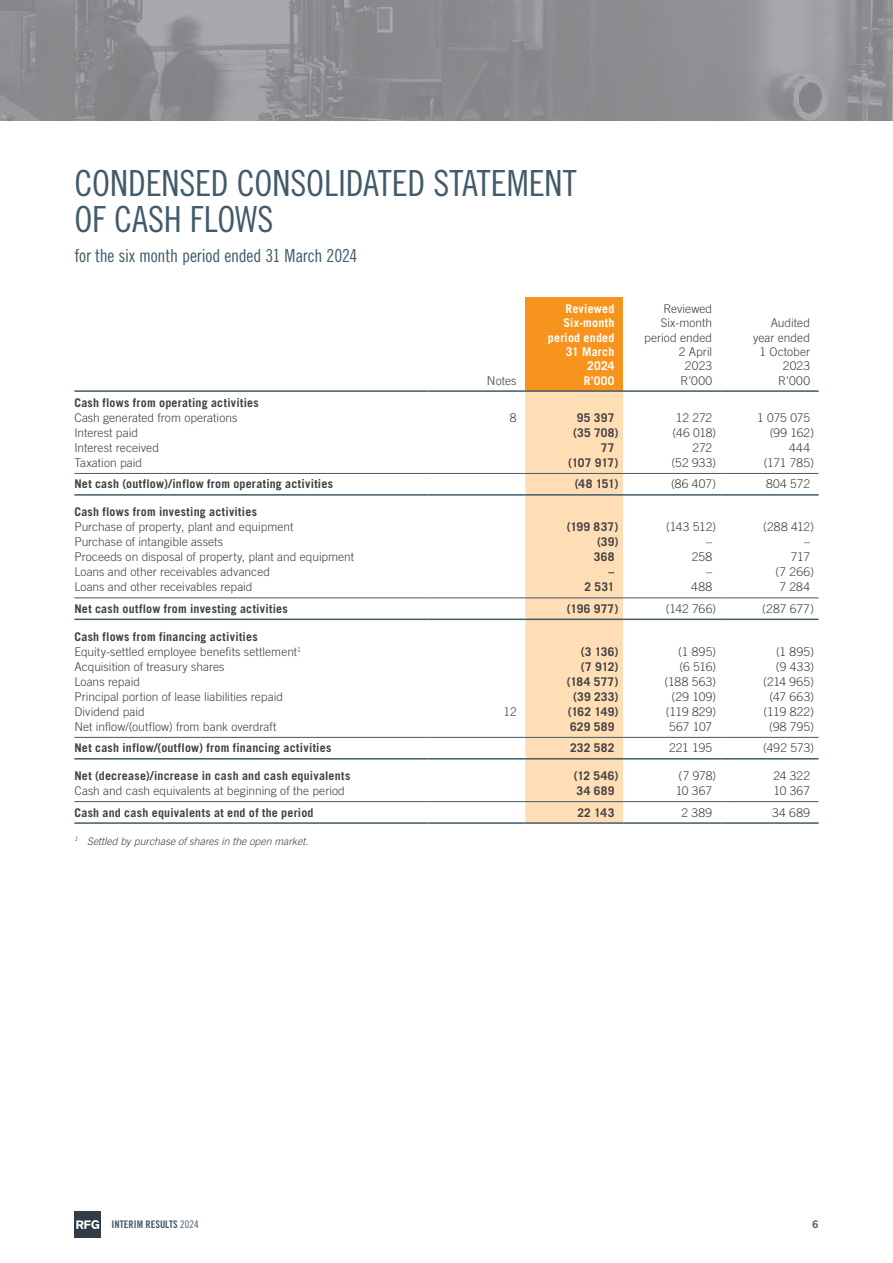
<style>
.page{position:relative;width:893px;height:1263px;background:#fff}
.page>*{position:absolute;margin:0;border:0;box-sizing:border-box;transform-origin:0 0}
.t1{font:36px/36px "Trade Gothic LT Std Cn 18";letter-spacing:-.005em;color:#425a69}
.t2{font:18px "Trade Gothic LT Std Cn 18";letter-spacing:-.01em;color:#425a69}
.t3{font:300 12px/14.4px "Trade Gothic LT Std";letter-spacing:.005em;color:#414042;text-align:right}
.t4{font:700 12px "Trade Gothic LT Std";letter-spacing:.02em;color:#414042}
.t5{font:700 12px/14.4px "Trade Gothic LT Std";letter-spacing:.02em;color:#fff;text-align:right}
.t6{font:italic 300 10.5px "Trade Gothic LT Std";color:#414042}
.t7{font:10.5px "Trade Gothic LT Std Bd Cn 20";color:#425a69}
.t8{font:10.5px "Trade Gothic LT Std Bd 2";color:#425a69}
.s1{font-weight:700}
.s2{font-family:"Trade Gothic LT Std Cn 18"}
</style>
<div class="page">
<img style="left:0;top:0;width:893px;height:120px">
<div style="left:525px;top:298px;width:98px;height:93px;background:#f7941e"></div>
<div style="left:525px;top:392px;width:98px;height:430px;background:#ffdeb6"></div>
<hr style="left:74px;top:473px;width:353px;height:1px;background:#425a69">
<hr style="left:427px;top:473px;width:98px;height:1px;background:#425a69">
<hr style="left:623px;top:473px;width:98px;height:1px;background:#425a69">
<hr style="left:721px;top:473px;width:98px;height:1px;background:#425a69">
<hr style="left:525px;top:473px;width:98px;height:1px;background:#425a69">
<hr style="left:74px;top:494px;width:353px;height:2px;background:#425a69">
<hr style="left:427px;top:494px;width:98px;height:2px;background:#425a69">
<hr style="left:623px;top:494px;width:98px;height:2px;background:#425a69">
<hr style="left:721px;top:494px;width:98px;height:2px;background:#425a69">
<hr style="left:525px;top:494px;width:98px;height:2px;background:#425a69">
<hr style="left:74px;top:618px;width:353px;height:2px;background:#425a69">
<hr style="left:427px;top:618px;width:98px;height:2px;background:#425a69">
<hr style="left:623px;top:618px;width:98px;height:2px;background:#425a69">
<hr style="left:721px;top:618px;width:98px;height:2px;background:#425a69">
<hr style="left:525px;top:618px;width:98px;height:2px;background:#425a69">
<hr style="left:74px;top:737px;width:353px;height:1px;background:#425a69">
<hr style="left:427px;top:737px;width:98px;height:1px;background:#425a69">
<hr style="left:623px;top:737px;width:98px;height:1px;background:#425a69">
<hr style="left:721px;top:737px;width:98px;height:1px;background:#425a69">
<hr style="left:525px;top:737px;width:98px;height:1px;background:#425a69">
<hr style="left:74px;top:758px;width:353px;height:1px;background:#425a69">
<hr style="left:427px;top:758px;width:98px;height:1px;background:#425a69">
<hr style="left:623px;top:758px;width:98px;height:1px;background:#425a69">
<hr style="left:721px;top:758px;width:98px;height:1px;background:#425a69">
<hr style="left:525px;top:758px;width:98px;height:1px;background:#425a69">
<hr style="left:74px;top:801px;width:353px;height:1px;background:#425a69">
<hr style="left:427px;top:801px;width:98px;height:1px;background:#425a69">
<hr style="left:623px;top:801px;width:98px;height:1px;background:#425a69">
<hr style="left:721px;top:801px;width:98px;height:1px;background:#425a69">
<hr style="left:74px;top:822px;width:353px;height:2px;background:#425a69">
<hr style="left:427px;top:822px;width:98px;height:2px;background:#425a69">
<hr style="left:623px;top:822px;width:98px;height:2px;background:#425a69">
<hr style="left:721px;top:822px;width:98px;height:2px;background:#425a69">
<hr style="left:525px;top:801px;width:98px;height:1px;background:#425a69">
<hr style="left:525px;top:822px;width:98px;height:2px;background:#425a69">
<hr style="left:74px;top:597px;width:353px;height:1px;background:#425a69">
<hr style="left:427px;top:597px;width:98px;height:1px;background:#425a69">
<hr style="left:525px;top:597px;width:98px;height:1px;background:#425a69">
<hr style="left:623px;top:597px;width:98px;height:1px;background:#425a69">
<hr style="left:721px;top:597px;width:98px;height:1px;background:#425a69">
<hr style="left:525px;top:390px;width:98px;height:2px;background:#425a69">
<hr style="left:623px;top:390px;width:98px;height:2px;background:#425a69">
<hr style="left:721px;top:390px;width:98px;height:2px;background:#425a69">
<hr style="left:427px;top:390px;width:98px;height:2px;background:#425a69">
<hr style="left:74px;top:390px;width:353px;height:2px;background:#425a69">
<svg style="left:74px;top:1211px;width:27px;height:27px"></svg>
<h1 class="t1" style="left:74px;top:165px;width:504px">CONDENSED CONSOLIDATED STATEMENT<br>OF CASH FLOWS</h1>
<h2 class="t2" style="left:74px;top:245px;width:285px">for the six month period ended 31 March 2024</h2>
<p class="t3" style="left:487px;top:373px;width:31px">Notes</p>
<p class="t5" style="left:548px;top:301px;width:68px">Reviewed<br>Six-month period ended<br>31 March<br>2024<br>R’000</p>
<p class="t3" style="left:644px;top:301px;width:70px">Reviewed<br>Six-month period ended<br>2 April<br>2023<br>R’000</p>
<p class="t3" style="left:753px;top:315px;width:59px">Audited year ended<br>1 October<br>2023<br>R’000</p>
<p class="t4" style="left:74px;top:395px;width:186px">Cash flows from operating activities</p>
<p class="t3" style="left:74px;top:410px;width:165px">Cash generated from operations</p>
<p class="t3" style="left:510px;top:410px;width:8px">8</p>
<p class="t4" style="left:577px;top:410px;width:39px">95 397</p>
<p class="t3" style="left:676px;top:410px;width:38px">12 272</p>
<p class="t3" style="left:757px;top:410px;width:54px">1 075 075</p>
<p class="t3" style="left:74px;top:425px;width:65px">Interest paid</p>
<p class="t4" style="left:573px;top:425px;width:47px">(35 708)</p>
<p class="t3" style="left:672px;top:425px;width:45px">(46 018)</p>
<p class="t3" style="left:770px;top:425px;width:46px">(99 162)</p>
<p class="t3" style="left:74px;top:440px;width:86px">Interest received</p>
<p class="t4" style="left:601px;top:440px;width:15px">77</p>
<p class="t3" style="left:692px;top:440px;width:21px">272</p>
<p class="t3" style="left:789px;top:440px;width:23px">444</p>
<p class="t3" style="left:74px;top:455px;width:69px">Taxation paid</p>
<p class="t4" style="left:568px;top:455px;width:52px">(107 917)</p>
<p class="t3" style="left:671px;top:455px;width:46px">(52 933)</p>
<p class="t3" style="left:764px;top:455px;width:52px">(171 785)</p>
<p class="t4" style="left:74px;top:477px;width:260px">Net cash (outflow)/inflow from operating activities</p>
<p class="t4" style="left:575px;top:477px;width:45px">(48 151)</p>
<p class="t3" style="left:671px;top:477px;width:47px">(86 407)</p>
<p class="t3" style="left:766px;top:477px;width:46px">804 572</p>
<p class="t4" style="left:74px;top:505px;width:184px">Cash flows from investing activities</p>
<p class="t3" style="left:74px;top:520px;width:221px">Purchase of property, plant and equipment</p>
<p class="t4" style="left:567px;top:520px;width:53px">(199 837)</p>
<p class="t3" style="left:666px;top:520px;width:51px">(143 512)</p>
<p class="t3" style="left:763px;top:520px;width:52px">(288 412)</p>
<p class="t3" style="left:74px;top:535px;width:150px">Purchase of intangible assets</p>
<p class="t4" style="left:597px;top:535px;width:23px">(39)</p>
<p class="t3" style="left:706px;top:535px;width:7px">–</p>
<p class="t3" style="left:804px;top:535px;width:7px">–</p>
<p class="t3" style="left:74px;top:550px;width:281px">Proceeds on disposal of property, plant and equipment</p>
<p class="t4" style="left:594px;top:550px;width:22px">368</p>
<p class="t3" style="left:692px;top:550px;width:22px">258</p>
<p class="t3" style="left:791px;top:550px;width:21px">717</p>
<p class="t3" style="left:74px;top:565px;width:197px">Loans and other receivables advanced</p>
<p class="t4" style="left:608px;top:565px;width:7px">–</p>
<p class="t3" style="left:706px;top:565px;width:7px">–</p>
<p class="t3" style="left:775px;top:565px;width:40px">(7 266)</p>
<p class="t3" style="left:74px;top:580px;width:180px">Loans and other receivables repaid</p>
<p class="t4" style="left:584px;top:580px;width:32px">2 531</p>
<p class="t3" style="left:691px;top:580px;width:22px">488</p>
<p class="t3" style="left:779px;top:580px;width:32px">7 284</p>
<p class="t4" style="left:74px;top:601px;width:215px">Net cash outflow from investing activities</p>
<p class="t4" style="left:567px;top:601px;width:53px">(196 977)</p>
<p class="t3" style="left:666px;top:601px;width:52px">(142 766)</p>
<p class="t3" style="left:762px;top:601px;width:53px">(287 677)</p>
<p class="t3" style="left:74px;top:629px;width:228px;line-height:15px;text-align:left"><span class="s1">Cash flows from financing activities<br></span>Equity-settled employee benefits settlement<sup>1</sup></p>
<p class="t4" style="left:581px;top:644px;width:39px">(3 136)</p>
<p class="t3" style="left:678px;top:644px;width:40px">(1 895)</p>
<p class="t3" style="left:776px;top:644px;width:40px">(1 895)</p>
<p class="t3" style="left:74px;top:659px;width:152px">Acquisition of treasury shares</p>
<p class="t4" style="left:581px;top:659px;width:39px">(7 912)</p>
<p class="t3" style="left:679px;top:659px;width:38px">(6 516)</p>
<p class="t3" style="left:776px;top:659px;width:40px">(9 433)</p>
<p class="t3" style="left:74px;top:674px;width:67px">Loans repaid</p>
<p class="t4" style="left:567px;top:674px;width:53px">(184 577)</p>
<p class="t3" style="left:665px;top:674px;width:53px">(188 563)</p>
<p class="t3" style="left:763px;top:674px;width:52px">(214 965)</p>
<p class="t3" style="left:74px;top:689px;width:210px">Principal portion of lease liabilities repaid</p>
<p class="t4" style="left:573px;top:689px;width:47px">(39 233)</p>
<p class="t3" style="left:672px;top:689px;width:46px">(29 109)</p>
<p class="t3" style="left:770px;top:689px;width:46px">(47 663)</p>
<p class="t3" style="left:74px;top:704px;width:72px">Dividend paid</p>
<p class="t3" style="left:503px;top:704px;width:15px">12</p>
<p class="t4" style="left:568px;top:704px;width:52px">(162 149)</p>
<p class="t3" style="left:666px;top:704px;width:52px">(119 829)</p>
<p class="t3" style="left:764px;top:704px;width:52px">(119 822)</p>
<p class="t3" style="left:74px;top:719px;width:204px">Net inflow/(outflow) from bank overdraft</p>
<p class="t4" style="left:570px;top:719px;width:46px">629 589</p>
<p class="t3" style="left:669px;top:719px;width:45px">567 107</p>
<p class="t3" style="left:769px;top:719px;width:46px">(98 795)</p>
<p class="t4" style="left:74px;top:741px;width:258px">Net cash inflow/(outflow) from financing activities</p>
<p class="t4" style="left:570px;top:741px;width:46px">232 582</p>
<p class="t3" style="left:669px;top:741px;width:45px">221 195</p>
<p class="t3" style="left:763px;top:741px;width:52px">(492 573)</p>
<p class="t4" style="left:74px;top:768px;width:277px">Net (decrease)/increase in cash and cash equivalents</p>
<p class="t4" style="left:574px;top:768px;width:46px">(12 546)</p>
<p class="t3" style="left:679px;top:768px;width:39px">(7 978)</p>
<p class="t3" style="left:773px;top:768px;width:38px">24 322</p>
<p class="t3" style="left:74px;top:784px;width:272px">Cash and cash equivalents at beginning of the period</p>
<p class="t4" style="left:577px;top:783px;width:39px">34 689</p>
<p class="t3" style="left:676px;top:784px;width:38px">10 367</p>
<p class="t3" style="left:773px;top:784px;width:38px">10 367</p>
<p class="t4" style="left:74px;top:805px;width:241px">Cash and cash equivalents at end of the period</p>
<p class="t4" style="left:577px;top:805px;width:39px">22 143</p>
<p class="t3" style="left:682px;top:805px;width:32px">2 389</p>
<p class="t3" style="left:772px;top:805px;width:39px">34 689</p>
<p class="t6" style="left:74px;top:835px;width:235px"><sup>1</sup> Settled by purchase of shares in the open market.</p>
<p class="t7" style="left:112px;top:1218px;width:89px">INTERIM RESULTS <span class="s2">2024</span></p>
<p class="t8" style="left:812px;top:1218px;width:8px">6</p>
</div>
